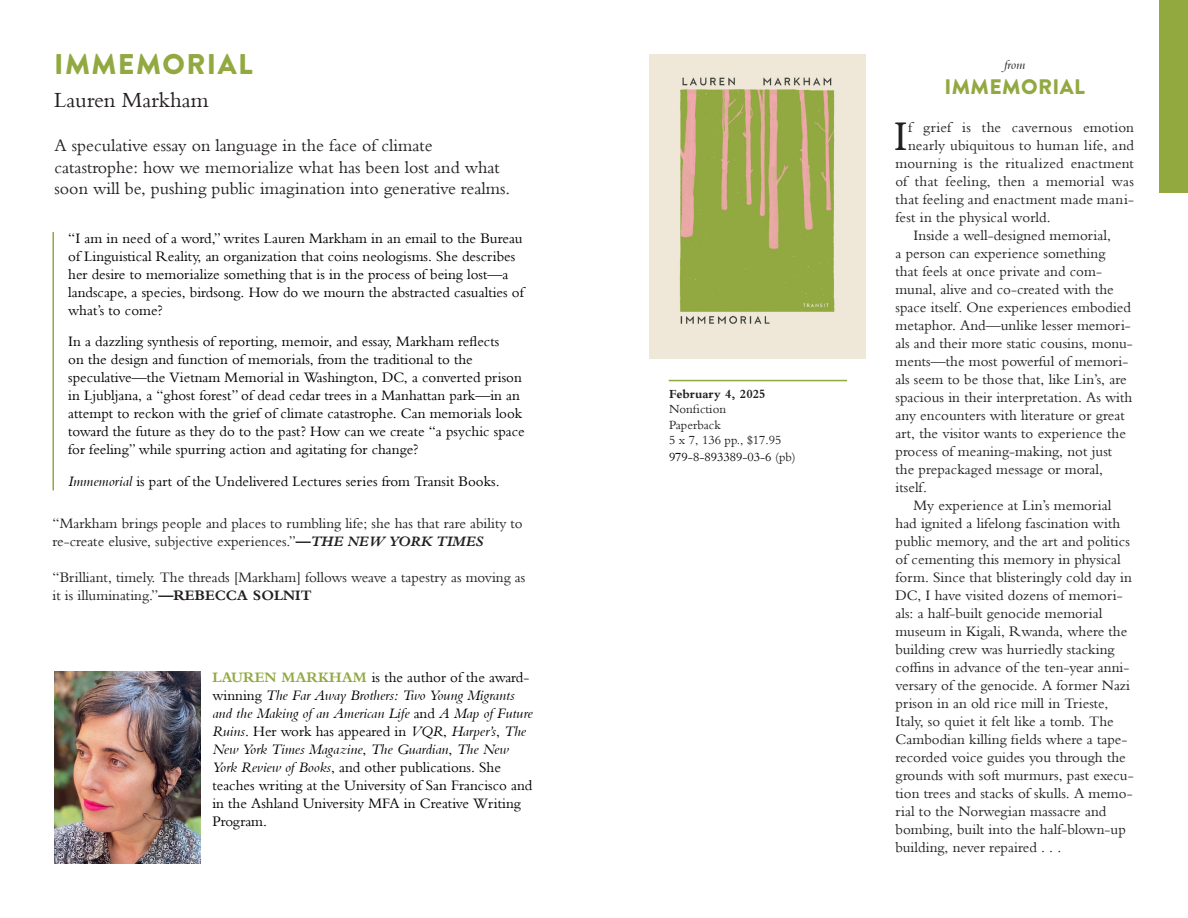
<style>
.page{position:relative;width:1188px;height:918px;background:#fff}
.page>*{position:absolute;margin:0;border:0;box-sizing:border-box;transform-origin:0 0}
.t1{font:43.95px "Bembo MT Pro";color:#231f20}
.Title_Style{font:900 28.5px "Brandon Grotesque";letter-spacing:.05em;color:#92a941}
.Title_Style-2{font:22.5px "Bembo MT Pro";color:#231f20}
.t2{font:900 21px "Brandon Grotesque";letter-spacing:.02em;color:#92a941}
.t3{font:18px/21.6px "Bembo MT Pro";color:#231f20}
.t4{font:15px/18px "Bembo MT Pro";color:#231f20}
.t5{font:15px/18px "Bembo MT Pro";color:#000}
.t6{font:15px "Bembo MT Pro";letter-spacing:.025em;color:#231f20}
.t7{font:15px "Bembo MT Pro";letter-spacing:.02em;color:#231f20}
.t8{font:italic 13.5px "Bembo MT Pro";color:#231f20}
.t9{font:12.9px "Bembo MT Pro";color:#231f20}
.t10{font:12.9px "Bembo MT Pro";color:#000}
.t11{font:700 12.9px "Bembo MT Pro";color:#231f20}
.s1{font-style:italic}
.s2{font-weight:700;font-style:italic}
.s3{font-weight:700}
.s4{font-weight:700;color:#92a941}
.s5{color:#231f20}
</style>
<div class="page">
<hr style="left:52px;top:232px;width:2px;height:258px;background:#92a941">
<img style="left:54px;top:671px;width:146px;height:193px">
<hr style="left:669px;top:380px;width:178px;height:1px;background:#92a941">
<div style="left:1159px;top:0;width:29px;height:193px;background:#92a940"></div>
<img style="left:650px;top:54px;width:216px;height:304px">
<p class="Title_Style" style="left:54px;top:44px;width:200px">IMMEMORIAL</p>
<p class="Title_Style-2" style="left:54px;top:86px;width:156px">Lauren Markham</p>
<p class="t3" style="left:55px;top:134px;width:457px">A speculative essay on language in the face of climate catastrophe: how we memorialize what has been lost and what soon will be, pushing public imagination into generative realms.</p>
<p class="t5" style="left:68px;top:229px;width:457px">“I am in need of a word,” writes Lauren Markham in an email to the Bureau of Linguistical Reality, an organization that coins neologisms. She describes her desire to memorialize something that is in the process of being lost—a landscape, a species, birdsong. How do we mourn the abstracted casualties of what’s to come?</p>
<p class="t5" style="left:68px;top:332px;width:458px">In a dazzling synthesis of reporting, memoir, and essay, Markham reflects<br>on the design and function of memorials, from the traditional to the speculative—the Vietnam Memorial in Washington, DC, a converted prison in Ljubljana, a “ghost forest” of dead cedar trees in a Manhattan park—in an attempt to reckon with the grief of climate catastrophe. Can memorials look toward the future as they do to the past? How can we create “a psychic space for feeling” while spurring action and agitating for change?</p>
<p class="t5" style="left:68px;top:472px;width:433px"><span class="s1">Immemorial</span> is part of the Undelivered Lectures series from Transit Books.</p>
<p class="t4" style="left:52px;top:514px;width:472px">“Markham brings people and places to rumbling life; she has that rare ability to re-create elusive, subjective experiences.”<span class="s2">—THE NEW YORK TIMES</span></p>
<p class="t4" style="left:52px;top:568px;width:474px">“Brilliant, timely. The threads [Markham] follows weave a tapestry as moving as it is illuminating.”<span class="s3">—REBECCA SOLNIT</span></p>
<p class="t5" style="left:212px;top:668px;width:322px"><span class="s4">LAUREN MARKHAM</span> is the author of the award&shy;winning <span class="s1">The Far Away Brothers: Two Young Migrants and the Making of an American Life</span> and <span class="s1">A Map of Future Ruins</span>. Her work has appeared in <span class="s1">VQR</span>, <span class="s1">Harper’s</span>, <span class="s1">The New York Times Magazine</span>, <span class="s1">The Guardian</span>, <span class="s1">The New York Review of Books</span>, and other publications. She teaches writing at the University of San Francisco and in the Ashland University MFA in Creative Writing Program.</p>
<p class="t11" style="left:669px;top:386px;width:98px">February 4, 2025</p>
<p class="t9" style="left:669px;top:401px;width:59px">Nonfiction</p>
<p class="t9" style="left:669px;top:417px;width:53px">Paperback</p>
<p class="t9" style="left:669px;top:432px;width:114px">5 x 7, 136 pp., $17.95</p>
<p class="t10" style="left:669px;top:449px;width:128px">979-8-893389-03-6 <span class="s5">(pb)</span></p>
<p class="t8" style="left:1004px;top:56px;width:23px">from</p>
<p class="t2" style="left:944px;top:72px;width:142px">IMMEMORIAL</p>
<p class="t1" style="left:894px;top:109px;width:16px">I</p>
<p class="t4" style="left:908px;top:118px;width:227px">f grief is the cavernous emotion</p>
<p class="t4" style="left:908px;top:136px;width:227px">nearly ubiquitous to human life, and</p>
<p class="t6" style="left:896px;top:154px;width:240px">mourning is the ritualized enactment</p>
<p class="t4" style="left:896px;top:172px;width:240px">of that feeling, then a memorial was</p>
<p class="t7" style="left:896px;top:190px;width:240px">that feeling and enactment made mani-</p>
<p class="t4" style="left:896px;top:208px;width:157px">fest in the physical world.</p>
<p class="t4" style="left:896px;top:226px;width:239px;text-indent:18px">Inside a well-designed memorial,<br>a person can experience something<br>that feels at once private and com&shy;munal, alive and co-created with the space itself. One experiences embodied metaphor. And—unlike lesser memori&shy;als and their more static cousins, monu&shy;ments—the most powerful of memori&shy;als seem to be those that, like Lin’s, are spacious in their interpretation. As with any encounters with literature or great art, the visitor wants to experience the process of meaning-making, not just the prepackaged message or moral, itself.</p>
<p class="t4" style="left:896px;top:496px;width:240px;text-indent:18px">My experience at Lin’s memorial had ignited a lifelong fascination with public memory, and the art and politics of cementing this memory in physical form. Since that blisteringly cold day in DC, I have visited dozens of memori&shy;als: a half-built genocide memorial museum in Kigali, Rwanda, where the building crew was hurriedly stacking coffins in advance of the ten-year anni&shy;versary of the genocide. A former Nazi prison in an old rice mill in Trieste, Italy, so quiet it felt like a tomb. The Cambodian killing fields where a tape&shy;recorded voice guides you through the grounds with soft murmurs, past execu&shy;tion trees and stacks of skulls. A memo&shy;rial to the Norwegian massacre and bombing, built into the half-blown-up building, never repaired . . .</p>
</div>
